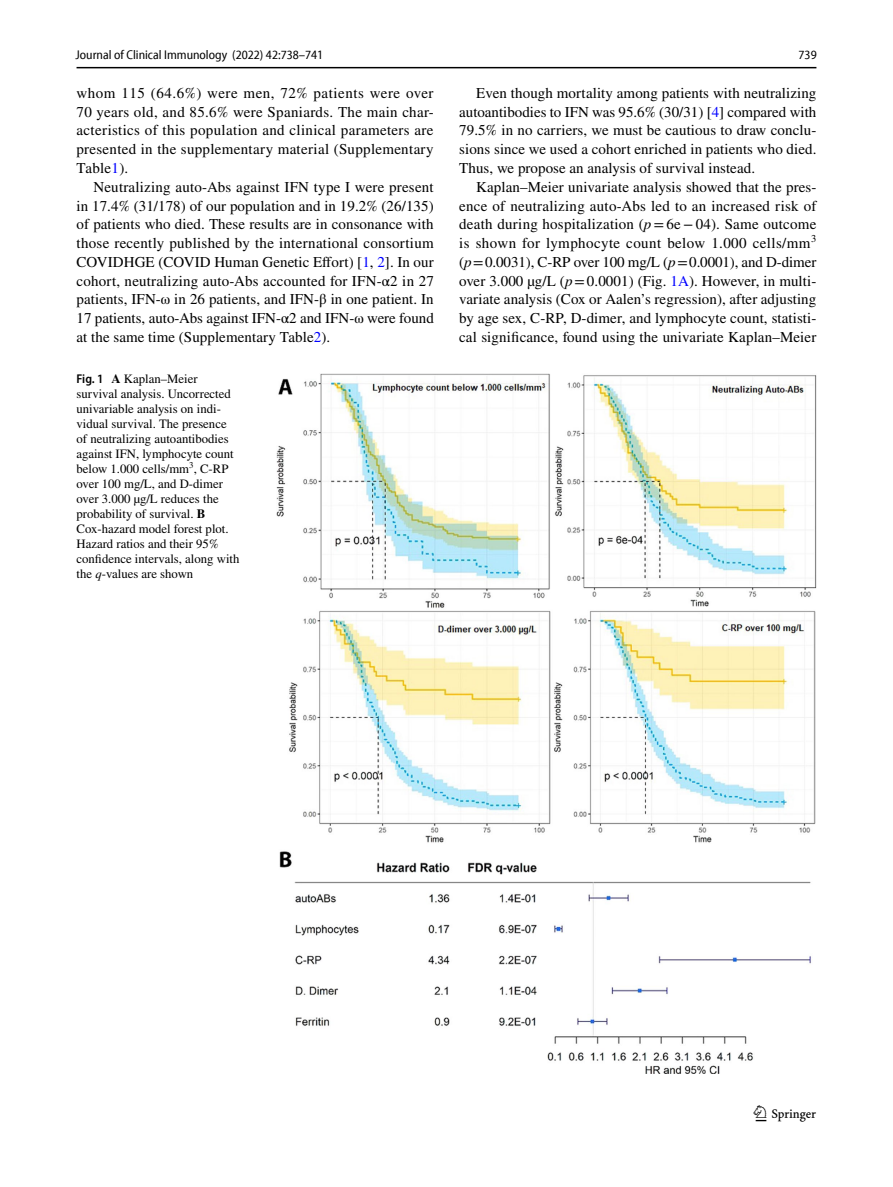
<style>
.page{position:relative;width:893px;height:1187px;background:#fff}
.page>*{position:absolute;margin:0;border:0;box-sizing:border-box;transform-origin:0 0}
.t1{font:22.5px "Springnew Regular 2";color:#000}
.t2{font:15px/18.8px "STIX";letter-spacing:.005em;color:#000;text-align:justify}
.t3{font:12.75px/15px "STIX";color:#000}
.t4{font:semi-condensed 12.75px "Myriad Pro Unic";color:#000}
.s1{color:#00f}
.s2{font-family:"Myriad Pro";font-weight:600;font-stretch:semi-condensed}
.s3{font-weight:700}
.s4{font-style:italic}
</style>
<div class="page">
<hr style="left:77px;top:67px;width:739px;height:1px;background:#000">
<img style="left:276px;top:373px;width:540px;height:700px">
<p class="t4" style="left:76px;top:50px;width:249px">Journal of Clinical Immunology (2022) 42:738–741</p>
<p class="t4" style="left:799px;top:50px;width:20px">739</p>
<p class="t2" style="left:77px;top:84px;width:359px">whom 115 (64.6%) were men, 72% patients were over 70 years old, and 85.6% were Spaniards. The main char&shy;acteristics of this population and clinical parameters are presented in the supplementary material (Supplementary Table<span class="s1">1</span>).</p>
<p class="t2" style="left:77px;top:178px;width:359px;text-indent:17px">Neutralizing auto-Abs against IFN type I were present in 17.4% (31/178) of our population and in 19.2% (26/135) of patients who died. These results are in consonance with those recently published by the international consortium COVIDHGE (COVID Human Genetic Effort) [<span class="s1">1</span>, <span class="s1">2</span>]. In our cohort, neutralizing auto-Abs accounted for IFN-α2 in 27 patients, IFN-ω in 26 patients, and IFN-β in one patient. In 17 patients, auto-Abs against IFN-α2 and IFN-ω were found at the same time (Supplementary Table<span class="s1">2</span>).</p>
<p class="t3" style="left:77px;top:372px;width:165px"><span class="s2">Fig. 1</span> <span class="s3">A</span> Kaplan–Meier survival analysis. Uncorrected univariable analysis on indi&shy;vidual survival. The presence of neutralizing autoantibodies against IFN, lymphocyte count below 1.000 cells/mm<sup>3</sup>, C-RP over 100 mg/L, and D-dimer over 3.000 µg/L reduces the probability of survival. <span class="s3">B<br></span>Cox-hazard model forest plot.<br>Hazard ratios and their 95% confidence intervals, along with the <span class="s4">q</span>-values are shown</p>
<p class="t2" style="left:459px;top:84px;width:359px;text-indent:17px">Even though mortality among patients with neutralizing autoantibodies to IFN was 95.6% (30/31) [<span class="s1">4</span>] compared with 79.5% in no carriers, we must be cautious to draw conclu&shy;sions since we used a cohort enriched in patients who died.<br>Thus, we propose an analysis of survival instead.</p>
<p class="t2" style="left:459px;top:178px;width:359px;text-indent:17px">Kaplan–Meier univariate analysis showed that the pres&shy;ence of neutralizing auto-Abs led to an increased risk of death during hospitalization (<span class="s4">p</span>=6e−04). Same outcome is shown for lymphocyte count below 1.000 cells/mm<sup>3 </sup>(<span class="s4">p</span>=0.0031), C-RP over 100 mg/L (<span class="s4">p</span>=0.0001), and D-dimer over 3.000 µg/L (<span class="s4">p</span>=0.0001) (Fig. <span class="s1">1A</span>). However, in multi&shy;variate analysis (Cox or Aalen’s regression), after adjusting by age sex, C-RP, D-dimer, and lymphocyte count, statisti&shy;cal significance, found using the univariate Kaplan–Meier</p>
<h1 class="t1" style="left:756px;top:1105px;width:62px">1 3</h1>
</div>
